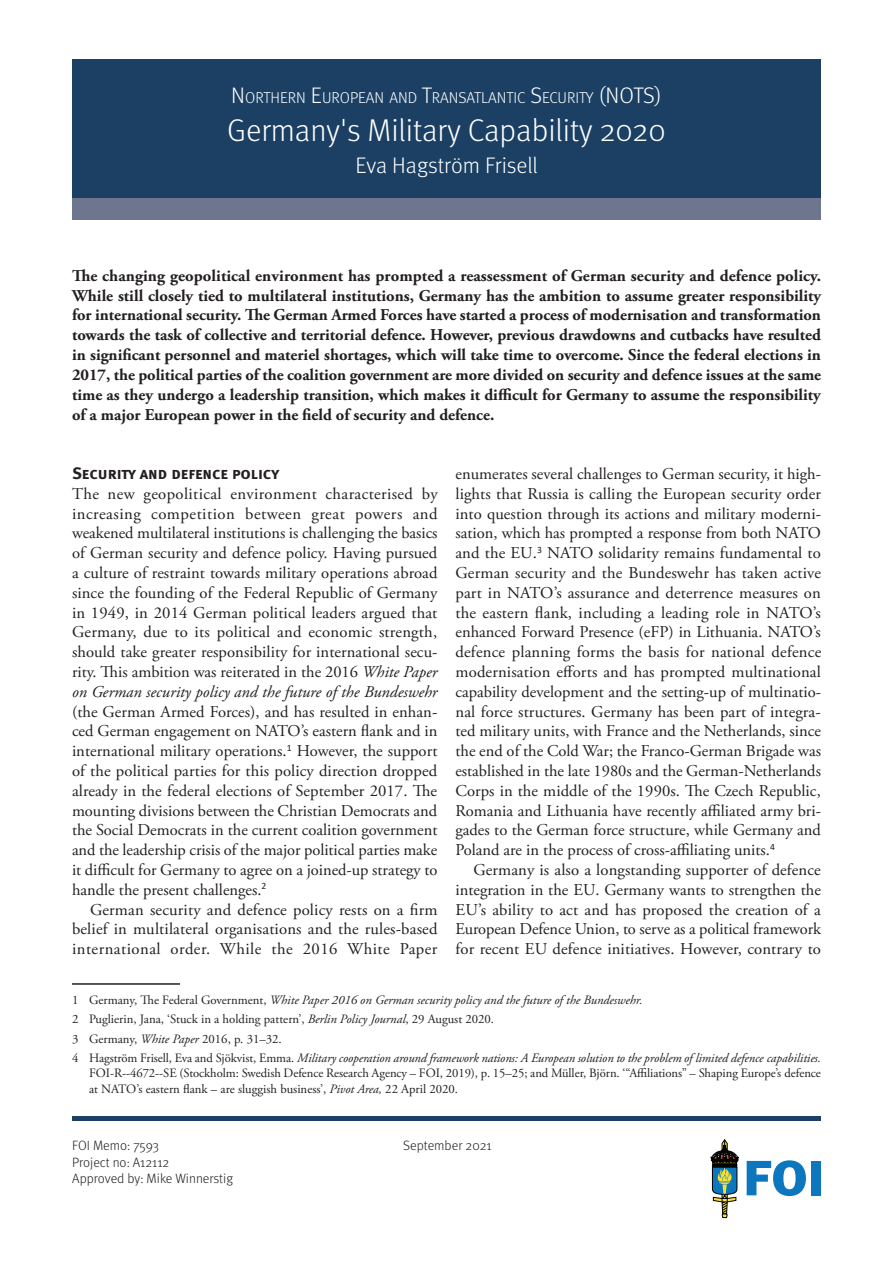
<style>
.page{position:relative;width:893px;height:1263px;background:#fff}
.page>*{position:absolute;margin:0;border:0;box-sizing:border-box;transform-origin:0 0}
.Titel{font:300 31.5px "Meta";color:#fff}
.Författare{font:300 22.5px "Meta";color:#fff}
.Brödtext{font:16.5px/19.8px "Adobe Garamond Pro";color:#231f20;text-align:justify}
.Ingress{font:700 16.5px/19.8px "Adobe Garamond Pro";color:#231f20;text-align:justify}
.Brödtext_indrag_förs{font:16.5px/19.8px "Adobe Garamond Pro";letter-spacing:.01em;color:#231f20;text-align:justify}
.Rubrik-1{font:16.5px "Meta Bold Caps";color:#231f20}
.Titel-2{font:300 15.75px "Meta";color:#fff}
.Sidfotstext_samt_Sid{font:300 13.5px "Meta";color:#231f20}
.Fotnotstext{font:12.75px/15.3px "Adobe Garamond Pro";color:#231f20;text-align:justify}
.Fotnotstext-2{font:italic 12.75px "Adobe Garamond Pro";color:#231f20}
.s1{font-size:22.5px}
.s2{font-style:italic}
.s3{font-style:normal}
</style>
<div class="page">
<svg style="left:711px;top:1139px;width:28px;height:79px"></svg>
<div style="left:811px;top:1161px;width:10px;height:34px;background:#0c77be"></div>
<svg style="left:747px;top:1160px;width:59px;height:36px"></svg>
<hr style="left:72px;top:983px;width:108px;height:2px;background:#231f20">
<div style="left:72px;top:1116px;width:749px;height:5px;background:#1b4064"></div>
<div style="left:72px;top:60px;width:749px;height:160px;background:#1b4064"></div>
<div style="left:72px;top:199px;width:749px;height:21px;background:#6e758f"></div>
<p class="Titel-2" style="left:231px;top:88px;width:432px"><span class="s1">N</span>ORTHERN <span class="s1">E</span>UROPEAN AN D <span class="s1">T</span>RANSATLANTIC <span class="s1">S</span>ECURITY <span class="s1">(NOTS)</span></p>
<p class="Titel" style="left:227px;top:112px;width:440px">Germany's Military Capability 2020</p>
<p class="Författare" style="left:356px;top:153px;width:183px">Eva Hagström Frisell</p>
<p class="Ingress" style="left:72px;top:266px;width:751px">The changing geopolitical environment has prompted a reassessment of German security and defence policy.<br>While still closely tied to multilateral institutions, Germany has the ambition to assume greater responsibility for international security. The German Armed Forces have started a process of modernisation and transformation towards the task of collective and territorial defence. However, previous drawdowns and cutbacks have resulted in significant personnel and materiel shortages, which will take time to overcome. Since the federal elections in 2017, the political parties of the coalition government are more divided on security and defence issues at the same time as they undergo a leadership transition, which makes it difficult for Germany to assume the responsibility of a major European power in the field of security and defence.</p>
<p class="Rubrik-1" style="left:72px;top:463px;width:209px">Security and defence policy</p>
<p class="Brödtext" style="left:72px;top:484px;width:367px">The new geopolitical environment characterised by increasing competition between great powers and weakened multilateral institutions is challenging the basics of German security and defence policy. Having pursued a culture of restraint towards military operations abroad since the founding of the Federal Republic of Germany in 1949, in 2014 German political leaders argued that Germany, due to its political and economic strength, should take greater responsibility for international secu&shy;rity. This ambition was reiterated in the 2016 <span class="s2">White Paper on German security policy and the future of the Bundeswehr </span>(the German Armed Forces), and has resulted in enhan&shy;ced German engagement on NATO’s eastern flank and in international military operations.<sup>1</sup> However, the support of the political parties for this policy direction dropped already in the federal elections of September 2017. The mounting divisions between the Christian Democrats and the Social Democrats in the current coalition government and the leadership crisis of the major political parties make it difficult for Germany to agree on a joined-up strategy to handle the present challenges.<sup>2</sup></p>
<p class="Brödtext_indrag_förs" style="left:72px;top:900px;width:367px;text-indent:18px">German security and defence policy rests on a firm belief in multilateral organisations and the rules-based international order. While the 2016 White Paper</p>
<p class="Brödtext" style="left:455px;top:464px;width:367px">enumerates several challenges to German security, it high&shy;lights that Russia is calling the European security order into question through its actions and military moderni&shy;sation, which has prompted a response from both NATO and the EU.<sup>3</sup> NATO solidarity remains fundamental to German security and the Bundeswehr has taken active part in NATO’s assurance and deterrence measures on the eastern flank, including a leading role in NATO’s enhanced Forward Presence (eFP) in Lithuania. NATO’s defence planning forms the basis for national defence modernisation efforts and has prompted multinational capability development and the setting-up of multinatio&shy;nal force structures. Germany has been part of integra&shy;ted military units, with France and the Netherlands, since the end of the Cold War; the Franco-German Brigade was established in the late 1980s and the German-Netherlands Corps in the middle of the 1990s. The Czech Republic, Romania and Lithuania have recently affiliated army bri&shy;gades to the German force structure, while Germany and Poland are in the process of cross-affiliating units.<sup>4</sup></p>
<p class="Brödtext_indrag_förs" style="left:455px;top:860px;width:367px;text-indent:18px">Germany is also a longstanding supporter of defence integration in the EU. Germany wants to strengthen the EU’s ability to act and has proposed the creation of a European Defence Union, to serve as a political framework for recent EU defence initiatives. However, contrary to</p>
<p class="Fotnotstext-2" style="left:72px;top:992px;width:572px"><span class="s3">1 Germany, The Federal Government,</span> White Paper 2016 on German security policy and the future of the Bundeswehr.</p>
<p class="Fotnotstext" style="left:72px;top:1012px;width:424px">2 Puglierin, Jana, ‘Stuck in a holding pattern’, <span class="s2">Berlin Policy Journal</span>, 29 August 2020.</p>
<p class="Fotnotstext" style="left:72px;top:1031px;width:211px">3 Germany, <span class="s2">White Paper</span> 2016, p. 31–32.</p>
<p class="Fotnotstext" style="left:89px;top:1051px;width:733px;text-indent:-17px">4 Hagström Frisell, Eva and Sjökvist, Emma. <span class="s2">Military cooperation around framework nations: A European solution to the problem of limited defence capabilities.<br></span>FOI-R--4672--SE (Stockholm: Swedish Defence Research Agency – FOI, 2019), p. 15–25; and Müller, Björn. ‘“Affiliations” – Shaping Europe’s defence at NATO’s eastern flank – are sluggish business’, <span class="s2">Pivot Area,</span> 22 April 2020.</p>
<p class="Sidfotstext_samt_Sid" style="left:72px;top:1138px;width:88px">FOI Memo: 7593</p>
<p class="Sidfotstext_samt_Sid" style="left:403px;top:1138px;width:90px">September 2021</p>
<p class="Sidfotstext_samt_Sid" style="left:72px;top:1154px;width:99px">Project no: A12112</p>
<p class="Sidfotstext_samt_Sid" style="left:72px;top:1171px;width:162px">Approved by: Mike Winnerstig</p>
</div>
